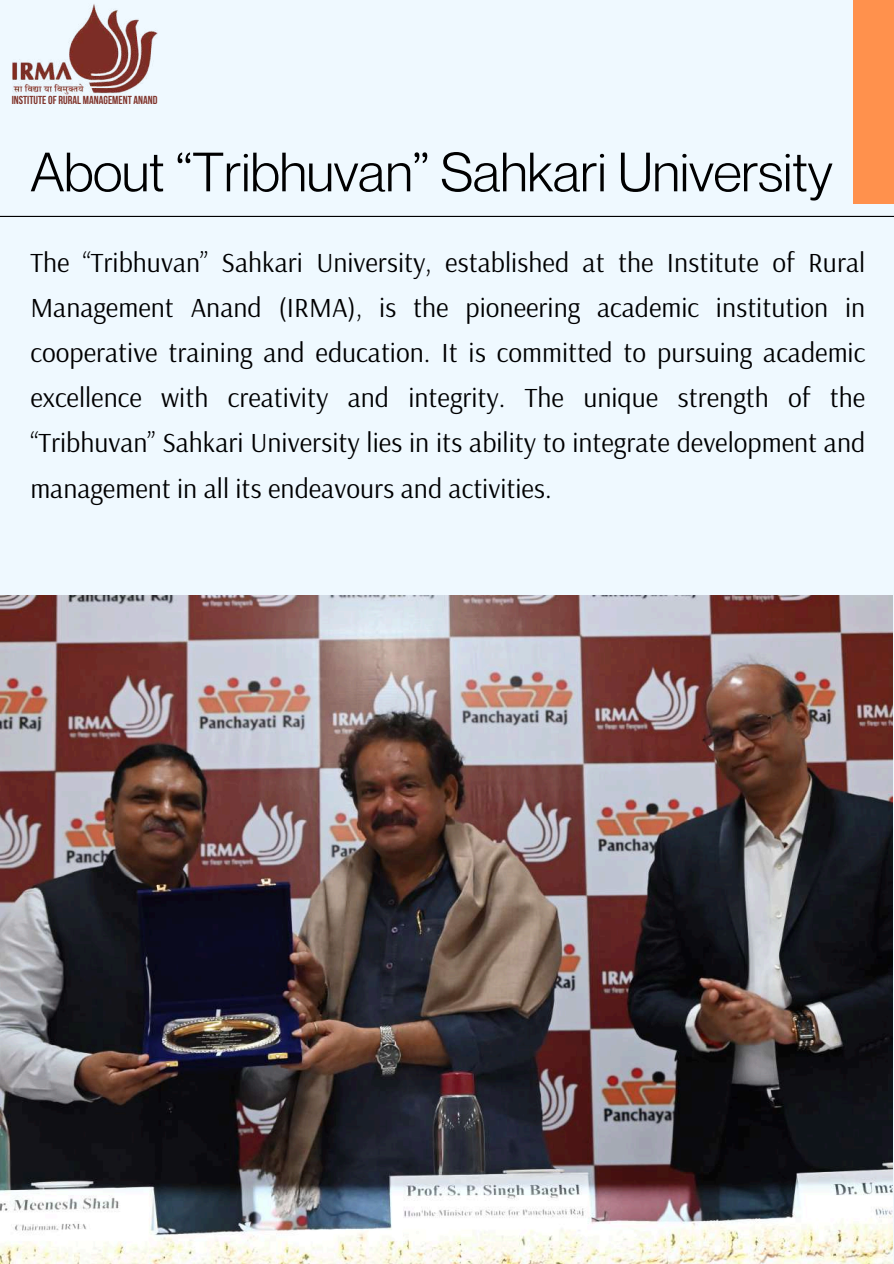
<style>
.page{position:relative;width:894px;height:1264px;background:#fff}
.page>*{position:absolute;margin:0;border:0;box-sizing:border-box;transform-origin:0 0}
.t1{font:54px "Neue Montreal";letter-spacing:-.005em;color:#000}
.t2{font:27.45px/45px "Arsenal";color:#000;text-align:justify}
.t3{font:700 11.55px "Bebas Neue";color:#80342b}
</style>
<div class="page">
<div style="left:0;top:0;width:893px;height:1263px;background:#eff9ff"></div>
<hr style="left:0;top:216px;width:893px;height:1px;background:#000">
<img style="left:0;top:595px;width:892px;height:668px">
<img style="left:13px;top:4px;width:144px;height:90px">
<div style="left:852px;top:0;width:41px;height:204px;background:#ff914d"></div>
<p class="t3" style="left:12px;top:96px;width:147px">INSTITUTEOF RURAL MANAGEMENT ANAND</p>
<h1 class="t1" style="left:30px;top:139px;width:803px">About “Tribhuvan” Sahkari University</h1>
<p class="t2" style="left:30px;top:239px;width:836px">The “Tribhuvan” Sahkari University, established at the Institute of Rural Management Anand (IRMA), is the pioneering academic institution in cooperative training and education. It is committed to pursuing academic excellence with creativity and integrity. The unique strength of the “Tribhuvan” Sahkari University lies in its ability to integrate development and management in all its endeavours and activities.</p>
</div>
